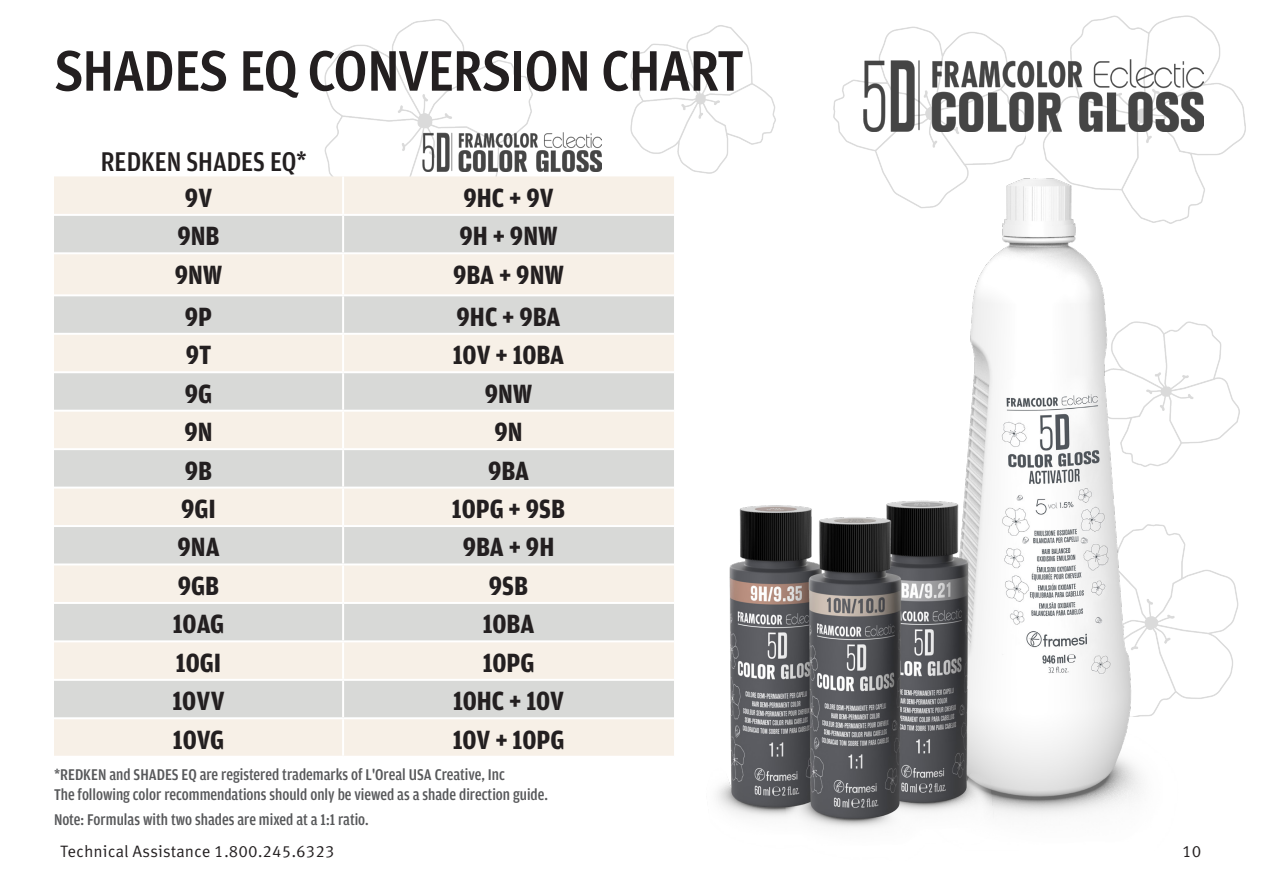
<style>
.page{position:relative;width:1263px;height:893px;background:#fff}
.page>*{position:absolute;margin:0;border:0;box-sizing:border-box;transform-origin:0 0}
.t1{font:700 condensed 57px "Meta Pro";color:#231f20}
.t2{font:500 28.8px "Amplitude Cond";color:#231f20}
.t3{font:700 28.05px "Amplitude Cond";color:#231f20}
.t4{font:500 16.5px "Amplitude Cond";color:#57585a}
.t5{font:16.5px "Meta Correspondence Pro";color:#231f20}
</style>
<div class="page">
<img style="left:1025px;top:15px;width:221px;height:684px">
<img style="left:324px;top:19px;width:701px;height:174px">
<div style="left:54px;top:176px;width:620px;height:580px;background:#f7f0e7"></div>
<svg style="left:54px;top:216px;width:620px;height:501px;background:#e6e3de"></svg>
<hr style="left:342px;top:176px;width:2px;height:38px;background:#fff">
<hr style="left:54px;top:214px;width:289px;height:2px;background:#fff">
<hr style="left:343px;top:214px;width:331px;height:2px;background:#fff">
<hr style="left:342px;top:216px;width:2px;height:36px;background:#fff">
<hr style="left:54px;top:252px;width:289px;height:2px;background:#fff">
<hr style="left:343px;top:252px;width:331px;height:2px;background:#fff">
<hr style="left:342px;top:254px;width:2px;height:40px;background:#fff">
<hr style="left:54px;top:294px;width:289px;height:2px;background:#fff">
<hr style="left:343px;top:294px;width:331px;height:2px;background:#fff">
<hr style="left:342px;top:296px;width:2px;height:37px;background:#fff">
<hr style="left:54px;top:333px;width:289px;height:2px;background:#fff">
<hr style="left:343px;top:333px;width:331px;height:2px;background:#fff">
<hr style="left:342px;top:335px;width:2px;height:36px;background:#fff">
<hr style="left:54px;top:371px;width:289px;height:2px;background:#fff">
<hr style="left:343px;top:371px;width:331px;height:2px;background:#fff">
<hr style="left:342px;top:373px;width:2px;height:37px;background:#fff">
<hr style="left:54px;top:410px;width:289px;height:2px;background:#fff">
<hr style="left:343px;top:410px;width:331px;height:2px;background:#fff">
<hr style="left:342px;top:412px;width:2px;height:36px;background:#fff">
<hr style="left:54px;top:448px;width:289px;height:2px;background:#fff">
<hr style="left:343px;top:448px;width:331px;height:2px;background:#fff">
<hr style="left:342px;top:450px;width:2px;height:37px;background:#fff">
<hr style="left:54px;top:487px;width:289px;height:2px;background:#fff">
<hr style="left:343px;top:487px;width:331px;height:2px;background:#fff">
<hr style="left:342px;top:489px;width:2px;height:36px;background:#fff">
<hr style="left:54px;top:525px;width:289px;height:2px;background:#fff">
<hr style="left:343px;top:525px;width:331px;height:2px;background:#fff">
<hr style="left:342px;top:527px;width:2px;height:36px;background:#fff">
<hr style="left:54px;top:563px;width:289px;height:2px;background:#fff">
<hr style="left:343px;top:563px;width:331px;height:2px;background:#fff">
<hr style="left:342px;top:565px;width:2px;height:37px;background:#fff">
<hr style="left:54px;top:602px;width:289px;height:2px;background:#fff">
<hr style="left:343px;top:602px;width:331px;height:2px;background:#fff">
<hr style="left:342px;top:604px;width:2px;height:36px;background:#fff">
<hr style="left:54px;top:640px;width:289px;height:2px;background:#fff">
<hr style="left:343px;top:640px;width:331px;height:2px;background:#fff">
<hr style="left:342px;top:642px;width:2px;height:37px;background:#fff">
<hr style="left:54px;top:679px;width:289px;height:2px;background:#fff">
<hr style="left:343px;top:679px;width:331px;height:2px;background:#fff">
<hr style="left:342px;top:681px;width:2px;height:36px;background:#fff">
<hr style="left:54px;top:717px;width:289px;height:2px;background:#fff">
<hr style="left:343px;top:717px;width:331px;height:2px;background:#fff">
<hr style="left:342px;top:719px;width:2px;height:37px;background:#fff">
<img style="left:851px;top:59px;width:352px;height:73px">
<img style="left:417px;top:133px;width:184px;height:38px">
<img style="left:895px;top:178px;width:286px;height:637px">
<img style="left:669px;top:376px;width:372px;height:453px">
<p class="t1" style="left:54px;top:27px;width:689px">SHADES EQ CONVERSION CHART</p>
<p class="t2" style="left:101px;top:146px;width:208px">REDKEN SHADES EQ*</p>
<p class="t3" style="left:185px;top:182px;width:29px">9V</p>
<p class="t3" style="left:463px;top:182px;width:92px">9HC + 9V</p>
<p class="t3" style="left:177px;top:221px;width:44px">9NB</p>
<p class="t3" style="left:459px;top:221px;width:100px">9H + 9NW</p>
<p class="t3" style="left:175px;top:259px;width:49px">9NW</p>
<p class="t3" style="left:453px;top:259px;width:112px">9BA + 9NW</p>
<p class="t3" style="left:185px;top:301px;width:29px">9P</p>
<p class="t3" style="left:457px;top:301px;width:105px">9HC + 9BA</p>
<p class="t3" style="left:186px;top:340px;width:27px">9T</p>
<p class="t3" style="left:453px;top:340px;width:113px">10V + 10BA</p>
<p class="t3" style="left:185px;top:378px;width:29px">9G</p>
<p class="t3" style="left:485px;top:378px;width:49px">9NW</p>
<p class="t3" style="left:184px;top:417px;width:30px">9N</p>
<p class="t3" style="left:494px;top:417px;width:30px">9N</p>
<p class="t3" style="left:185px;top:455px;width:29px">9B</p>
<p class="t3" style="left:488px;top:455px;width:43px">9BA</p>
<p class="t3" style="left:181px;top:493px;width:36px">9GI</p>
<p class="t3" style="left:452px;top:493px;width:115px">10PG + 9SB</p>
<p class="t3" style="left:177px;top:532px;width:44px">9NA</p>
<p class="t3" style="left:463px;top:532px;width:93px">9BA + 9H</p>
<p class="t3" style="left:178px;top:570px;width:43px">9GB</p>
<p class="t3" style="left:489px;top:570px;width:41px">9SB</p>
<p class="t3" style="left:173px;top:609px;width:53px">10AG</p>
<p class="t3" style="left:483px;top:609px;width:53px">10BA</p>
<p class="t3" style="left:176px;top:647px;width:47px">10GI</p>
<p class="t3" style="left:483px;top:647px;width:53px">10PG</p>
<p class="t3" style="left:173px;top:686px;width:53px">10VV</p>
<p class="t3" style="left:453px;top:686px;width:112px">10HC + 10V</p>
<p class="t3" style="left:173px;top:724px;width:53px">10VG</p>
<p class="t3" style="left:453px;top:724px;width:113px">10V + 10PG</p>
<p class="t4" style="left:54px;top:766px;width:452px">*REDKEN and SHADES EQ are registered trademarks of L'Oreal USA Creative, Inc</p>
<p class="t4" style="left:54px;top:786px;width:495px">The following color recommendations should only be viewed as a shade direction guide.</p>
<p class="t4" style="left:54px;top:811px;width:316px">Note: Formulas with two shades are mixed at a 1:1 ratio.</p>
<p class="t5" style="left:60px;top:839px;width:276px">Technical Assistance 1.800.245.6323</p>
<p class="t5" style="left:1182px;top:839px;width:21px">10</p>
</div>
